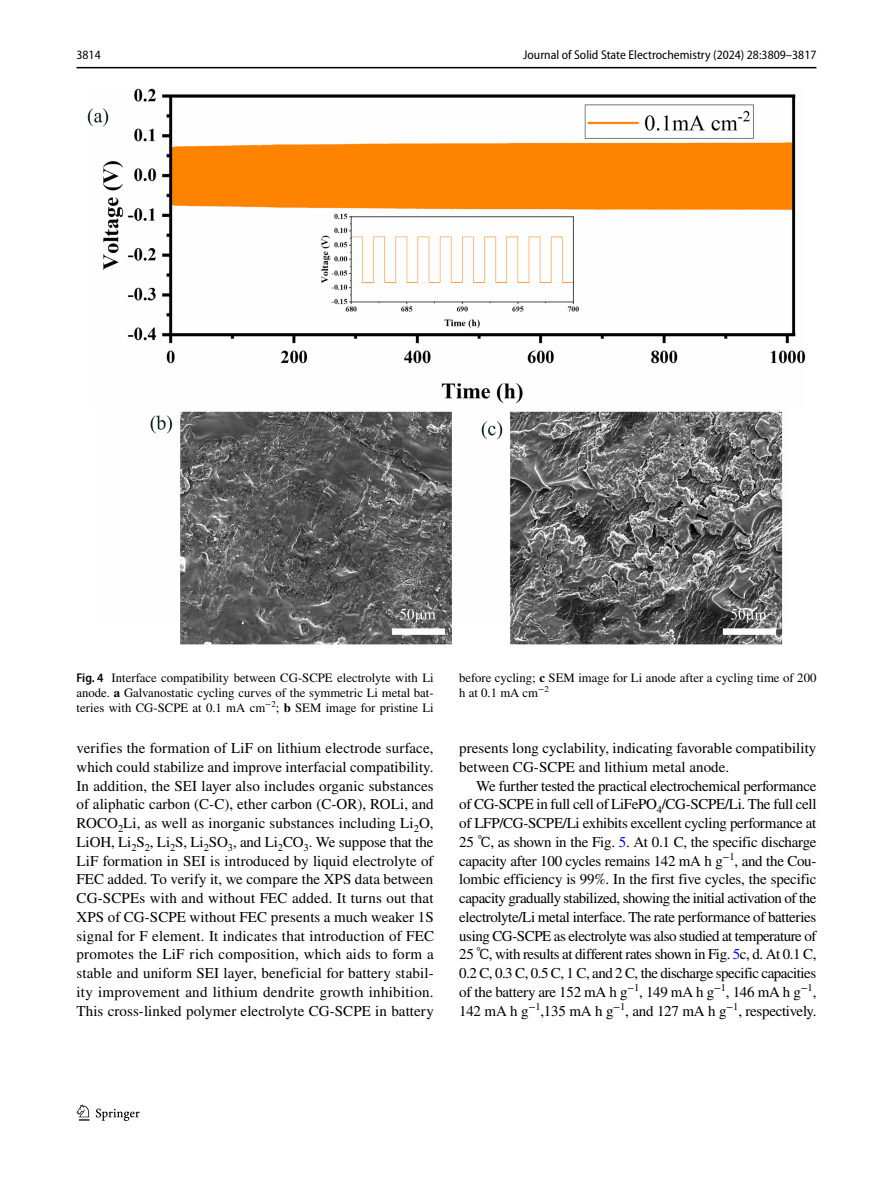
<style>
.page{position:relative;width:893px;height:1187px;background:#fff}
.page>*{position:absolute;margin:0;border:0;box-sizing:border-box;transform-origin:0 0}
.t1{font:15px/18.8px "STIX";letter-spacing:.005em;color:#000;text-align:justify}
.t2{font:12.75px/15px "STIX";color:#000;text-align:justify}
.t3{font:semi-condensed 12.75px "Myriad Pro";color:#000}
.s1{font-family:"Myriad Pro";font-weight:600;font-stretch:semi-condensed}
.s2{font-weight:700}
.s3{font-family:"Code 2000"}
.s4{color:#00f}
</style>
<div class="page">
<hr style="left:77px;top:67px;width:739px;height:1px;background:#000">
<svg style="left:77px;top:1104px;width:12px;height:16px"></svg>
<svg style="left:96px;top:1108px;width:44px;height:12px"></svg>
<img style="left:87px;top:88px;width:719px;height:557px">
<p class="t3" style="left:77px;top:48px;width:26px">3814</p>
<p class="t3" style="left:523px;top:48px;width:295px">Journal of Solid State Electrochemistry (2024) 28:3809–3817</p>
<p class="t2" style="left:77px;top:670px;width:359px"><span class="s1">Fig. 4</span> Interface compatibility between CG-SCPE electrolyte with Li anode. <span class="s2">a</span> Galvanostatic cycling curves of the symmetric Li metal bat&shy;teries with CG-SCPE at 0.1 mA cm<sup>−2</sup>; <span class="s2">b</span> SEM image for pristine Li</p>
<p class="t2" style="left:459px;top:670px;width:359px">before cycling; <span class="s2">c</span> SEM image for Li anode after a cycling time of 200 h at 0.1 mA cm<sup>−2</sup></p>
<p class="t1" style="left:77px;top:739px;width:359px">verifies the formation of LiF on lithium electrode surface, which could stabilize and improve interfacial compatibility.<br>In addition, the SEI layer also includes organic substances of aliphatic carbon (C-C), ether carbon (C-OR), ROLi, and ROCO<sub>2</sub>Li, as well as inorganic substances including Li<sub>2</sub>O, LiOH, Li<sub>2</sub>S<sub>2</sub>, Li<sub>2</sub>S, Li<sub>2</sub>SO<sub>3</sub>, and Li<sub>2</sub>CO<sub>3</sub>. We suppose that the LiF formation in SEI is introduced by liquid electrolyte of FEC added. To verify it, we compare the XPS data between CG-SCPEs with and without FEC added. It turns out that XPS of CG-SCPE without FEC presents a much weaker 1S signal for F element. It indicates that introduction of FEC promotes the LiF rich composition, which aids to form a stable and uniform SEI layer, beneficial for battery stabil&shy;ity improvement and lithium dendrite growth inhibition.<br>This cross-linked polymer electrolyte CG-SCPE in battery</p>
<p class="t1" style="left:459px;top:739px;width:359px">presents long cyclability, indicating favorable compatibility between CG-SCPE and lithium metal anode.</p>
<p class="t1" style="left:459px;top:777px;width:359px;text-indent:17px">We further tested the practical electrochemical performance of CG-SCPE in full cell of LiFePO<sub>4</sub>/CG-SCPE/Li. The full cell of LFP/CG-SCPE/Li exhibits excellent cycling performance at 25 <span class="s3">℃</span>, as shown in the Fig. <span class="s4">5</span>. At 0.1 C, the specific discharge capacity after 100 cycles remains 142 mA h g<sup>−1</sup>, and the Cou&shy;lombic efficiency is 99%. In the first five cycles, the specific capacity gradually stabilized, showing the initial activation of the electrolyte/Li metal interface. The rate performance of batteries using CG-SCPE as electrolyte was also studied at temperature of 25 <span class="s3">℃</span>, with results at different rates shown in Fig. <span class="s4">5</span>c, d. At 0.1 C, 0.2 C, 0.3 C, 0.5 C, 1 C, and 2 C, the discharge specific capacities of the battery are 152 mA h g<sup>−1</sup>, 149 mA h g<sup>−1</sup>, 146 mA h g<sup>−1</sup>, 142 mA h g<sup>−1</sup>,135 mA h g<sup>−1</sup>, and 127 mA h g<sup>−1</sup>, respectively.</p>
</div>
